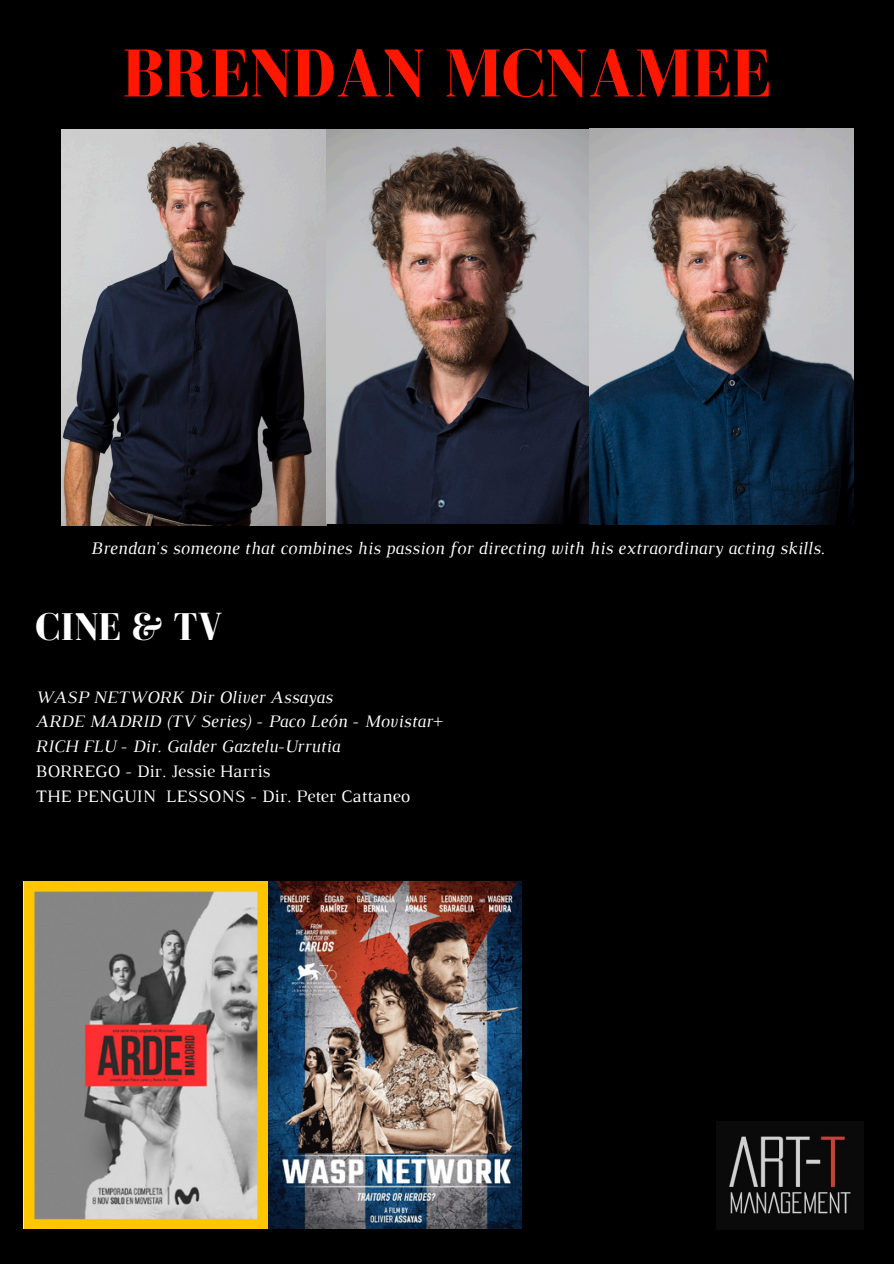
<style>
.page{position:relative;width:894px;height:1264px;background:#fff}
.page>*{position:absolute;margin:0;border:0;box-sizing:border-box;transform-origin:0 0}
.t1{font:700 69.45px "Bodoni FLF";color:#ff1700}
.t2{font:700 39.75px "Bodoni FLF";color:#fff}
.t3{font:italic 18px "Luthier";color:#fff}
.t4{font:italic 17.85px "Luthier";color:#fff}
.t5{font:17.85px "Luthier";color:#fff}
</style>
<div class="page">
<div style="left:0;top:0;width:893px;height:1263px;background:#000"></div>
<img style="left:728px;top:1128px;width:127px;height:87px">
<img style="left:62px;top:129px;width:264px;height:396px">
<img style="left:326px;top:129px;width:263px;height:394px">
<img style="left:589px;top:129px;width:264px;height:396px">
<img style="left:24px;top:881px;width:497px;height:347px">
<p class="t1" style="left:122px;top:36px;width:650px">BRENDAN MCNAMEE</p>
<p class="t3" style="left:91px;top:542px;width:735px">Brendan's someone that combines his passion for directing with his extraordinary acting skills.</p>
<p class="t2" style="left:36px;top:605px;width:188px">CINE &amp; TV</p>
<p class="t4" style="left:36px;top:690px;width:298px">WASP NETWORK Dir Oliver Assayas</p>
<p class="t4" style="left:36px;top:715px;width:409px">ARDE MADRID (TV Series) - Paco León - Movistar+</p>
<p class="t4" style="left:36px;top:739px;width:305px">RICH FLU - Dir. Galder Gaztelu-Urrutia</p>
<p class="t5" style="left:36px;top:764px;width:236px">BORREGO - Dir. Jessie Harris</p>
<p class="t5" style="left:36px;top:789px;width:376px">THE PENGUIN LESSONS - Dir. Peter Cattaneo</p>
</div>
